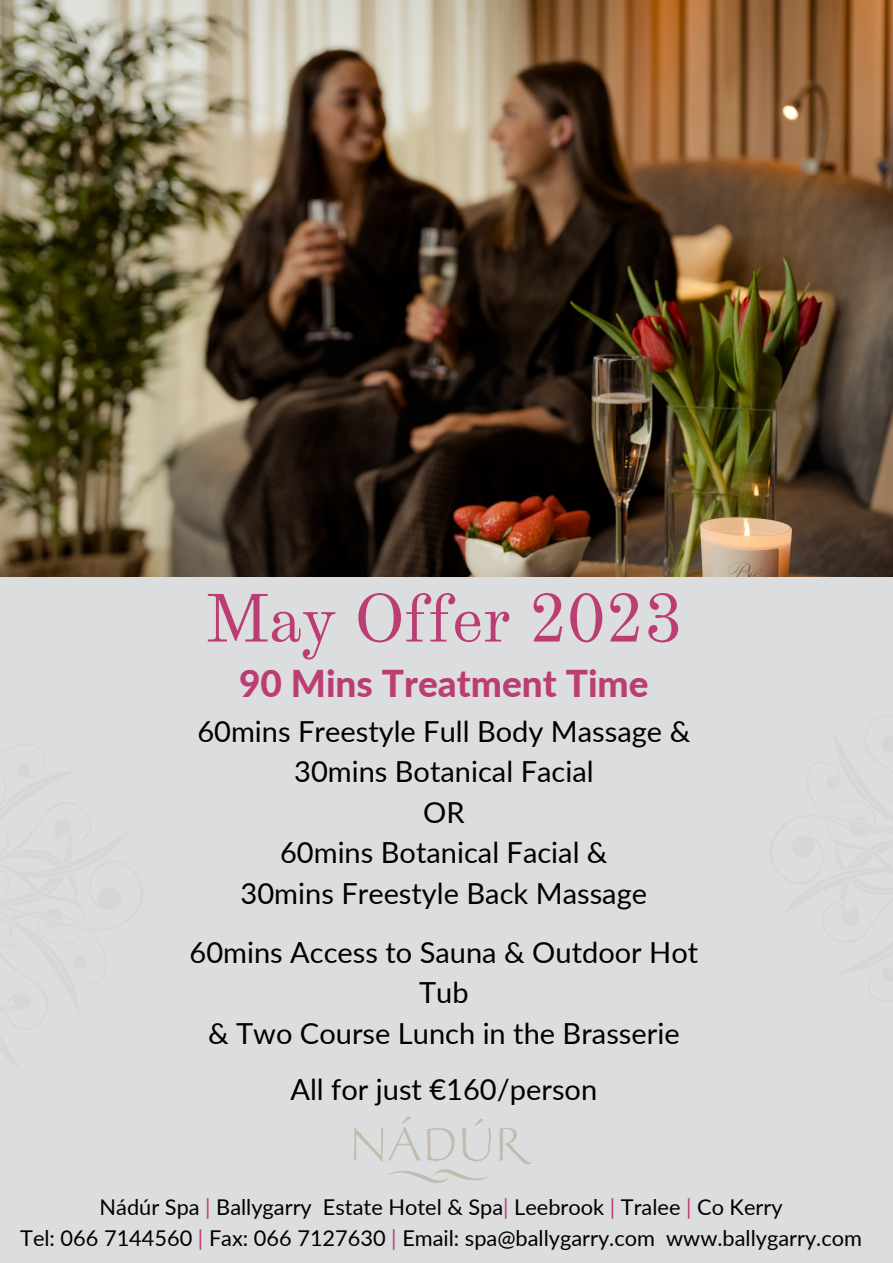
<style>
.page{position:relative;width:893px;height:1263px;background:#dcddde}
.page>*{position:absolute;margin:0;border:0;box-sizing:border-box;transform-origin:0 0}
.t1{font:66.75px "Theano Modern";color:#bc3d74}
.t2{font:800 36.97px "Lato";color:#bc3d74}
.t3{font:29.03px/40.5px "Lato";color:#000;text-align:center}
.t4{font:21.75px "Lato";color:#000}
.s1{color:#bc3d74}
</style>
<div class="page">
<img style="left:353px;top:1116px;width:179px;height:68px">
<img style="left:0;top:0;width:893px;height:576px">
<p class="t1" style="left:205px;top:577px;width:479px">May Offer 2023</p>
<p class="t2" style="left:239px;top:660px;width:411px">90 Mins Treatment Time</p>
<p class="t3" style="left:197px;top:710px;width:494px">60mins Freestyle Full Body Massage &amp;</p>
<p class="t3" style="left:294px;top:750px;width:301px">30mins Botanical Facial</p>
<p class="t3" style="left:423px;top:791px;width:43px">OR</p>
<p class="t3" style="left:280px;top:831px;width:329px">60mins Botanical Facial &amp;</p>
<p class="t3" style="left:241px;top:872px;width:408px">30mins Freestyle Back Massage</p>
<p class="t3" style="left:189px;top:931px;width:510px">60mins Access to Sauna &amp; Outdoor Hot<br>Tub</p>
<p class="t3" style="left:208px;top:1012px;width:473px">&amp; Two Course Lunch in the Brasserie</p>
<p class="t3" style="left:290px;top:1068px;width:308px">All for just €160/person</p>
<p class="t4" style="left:100px;top:1194px;width:684px">Nádúr Spa <span class="s1">|</span> Ballygarry Estate Hotel &amp; Spa<span class="s1">|</span> Leebrook <span class="s1">|</span> Tralee <span class="s1">|</span> Co Kerry</p>
<p class="t4" style="left:20px;top:1224px;width:843px">Tel: 066 7144560 <span class="s1">|</span> Fax: 066 7127630 <span class="s1">|</span> Email: spa@ballygarry.com www.ballygarry.com</p>
</div>
